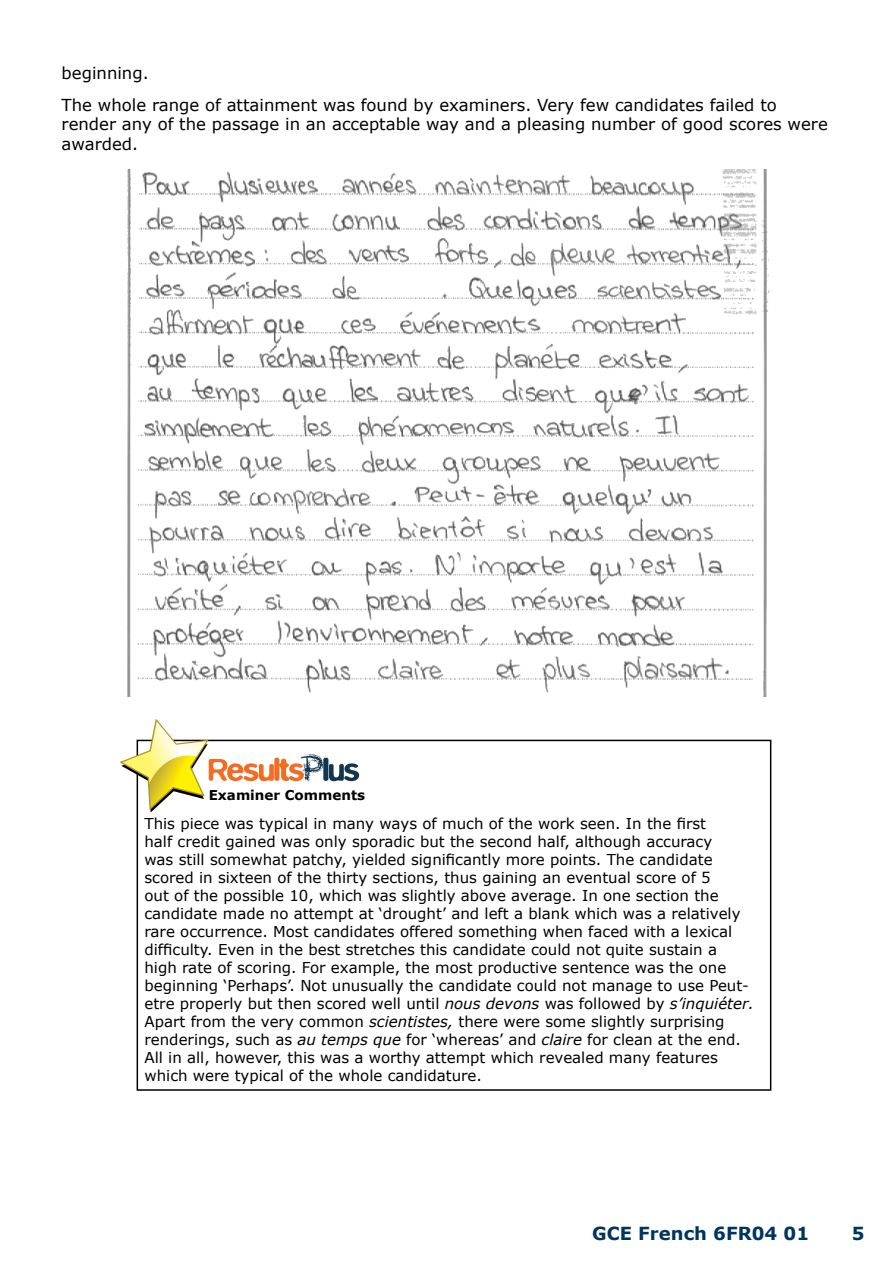
<style>
.page{position:relative;width:893px;height:1263px;background:#fff}
.page>*{position:absolute;margin:0;border:0;box-sizing:border-box;transform-origin:0 0}
.t1{font:700 18px "Verdana";color:#00355f}
.t2{font:16.5px/32.2px "Verdana";color:#000}
.t3{font:15px/18px "Verdana";color:#000}
.t4{font:700 13.5px "Verdana";color:#000}
.s1{font-style:italic}
</style>
<div class="page">
<img style="left:127px;top:169px;width:643px;height:528px">
<div style="left:137px;top:740px;width:634px;height:351px;border:2px solid #000"></div>
<svg style="left:119px;top:719px;width:240px;height:93px"></svg>
<p class="t2" style="left:62px;top:56px;width:717px">beginning.<br>The whole range of attainment was found by examiners. Very few candidates failed to</p>
<p class="t2" style="left:62px;top:114px;width:768px;line-height:19.5px">render any of the passage in an acceptable way and a pleasing number of good scores were awarded.</p>
<p class="t4" style="left:209px;top:786px;width:158px">Examiner Comments</p>
<p class="t3" style="left:144px;top:815px;width:611px">This piece was typical in many ways of much of the work seen. In the first<br>half credit gained was only sporadic but the second half, although accuracy<br>was still somewhat patchy, yielded significantly more points. The candidate scored in sixteen of the thirty sections, thus gaining an eventual score of 5<br>out of the possible 10, which was slightly above average. In one section the candidate made no attempt at ‘drought’ and left a blank which was a relatively rare occurrence. Most candidates offered something when faced with a lexical difficulty. Even in the best stretches this candidate could not quite sustain a<br>high rate of scoring. For example, the most productive sentence was the one beginning ‘Perhaps’. Not unusually the candidate could not manage to use Peut&shy;etre properly but then scored well until <span class="s1">nous devons</span> was followed by <span class="s1">s’inquiéter.<br></span>Apart from the very common <span class="s1">scientistes,</span> there were some slightly surprising renderings, such as <span class="s1">au temps que</span> for ‘whereas’ and <span class="s1">claire</span> for clean at the end.<br>All in all, however, this was a worthy attempt which revealed many features which were typical of the whole candidature.</p>
<p class="t1" style="left:592px;top:1221px;width:218px">GCE French 6FR04 01</p>
<p class="t1" style="left:852px;top:1221px;width:14px">5</p>
</div>
